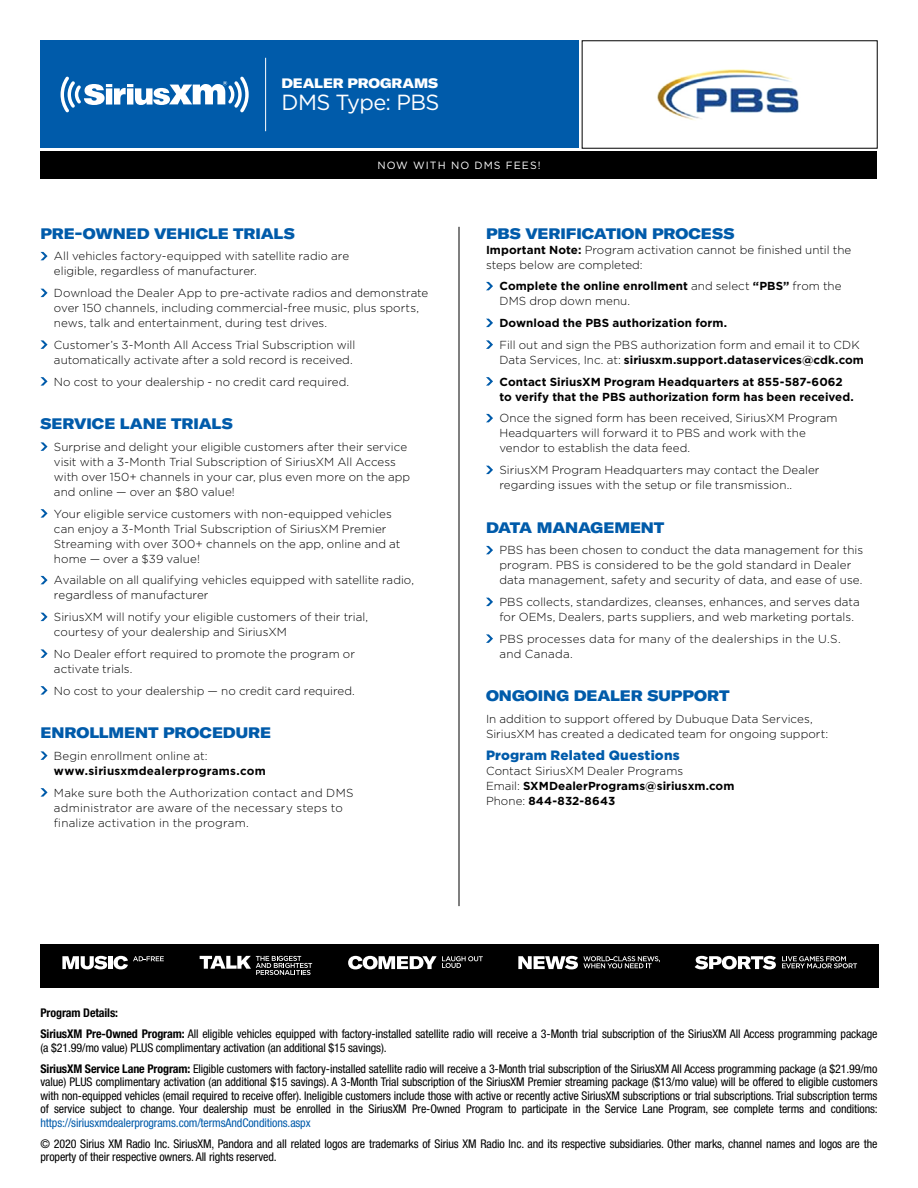
<style>
.page{position:relative;width:918px;height:1188px;background:#fff}
.page>*{position:absolute;margin:0;border:0;box-sizing:border-box;transform-origin:0 0}
.t1{font:21.9px "Gotham HTF";letter-spacing:-.03em;color:#fff}
.t2{font:900 expanded 15px "GT America";letter-spacing:-.005em;color:#005baa}
.t3{font:900 13.5px "Gotham HTF";letter-spacing:.015em;color:#005baa}
.t4{font:900 expanded 13.5px "GT America";letter-spacing:-.01em;color:#fff}
.t5{font:condensed 12px/13.5px "Helvetica Neue";letter-spacing:-.01em;color:#000}
.t6{font:condensed 12px "Helvetica Neue";letter-spacing:-.01em;color:#005baa}
.t7{font:300 11.7px/15px "Gotham HTF";color:#000}
.t8{font:700 11.7px/15px "Gotham HTF";letter-spacing:.005em;color:#000}
.t9{font:300 11.7px/15px "Gotham HTF";letter-spacing:.02em;color:#000}
.t10{font:10.5px "Gotham";letter-spacing:.1em;color:#fff}
.s1{font-weight:700}
.s2{font-weight:300}
</style>
<div class="page">
<div style="left:40px;top:40px;width:539px;height:108px;background:#005baa"></div>
<svg style="left:61px;top:77px;width:188px;height:35px"></svg>
<hr style="left:265px;top:58px;width:1px;height:73px;background:#fff">
<div style="left:40px;top:152px;width:838px;height:27px;background:#000"></div>
<svg style="left:40px;top:252px;width:8px;height:8px"></svg>
<svg style="left:40px;top:289px;width:8px;height:8px"></svg>
<svg style="left:40px;top:340px;width:8px;height:9px"></svg>
<svg style="left:40px;top:377px;width:8px;height:9px"></svg>
<svg style="left:40px;top:442px;width:8px;height:9px"></svg>
<svg style="left:40px;top:509px;width:8px;height:9px"></svg>
<svg style="left:40px;top:576px;width:8px;height:8px"></svg>
<svg style="left:40px;top:613px;width:8px;height:8px"></svg>
<svg style="left:40px;top:649px;width:8px;height:9px"></svg>
<svg style="left:40px;top:686px;width:8px;height:9px"></svg>
<svg style="left:40px;top:751px;width:8px;height:9px"></svg>
<svg style="left:40px;top:788px;width:8px;height:9px"></svg>
<svg style="left:486px;top:282px;width:7px;height:8px"></svg>
<svg style="left:486px;top:319px;width:7px;height:8px"></svg>
<svg style="left:486px;top:340px;width:7px;height:9px"></svg>
<svg style="left:486px;top:377px;width:7px;height:9px"></svg>
<svg style="left:486px;top:414px;width:7px;height:8px"></svg>
<svg style="left:486px;top:466px;width:7px;height:8px"></svg>
<svg style="left:486px;top:546px;width:7px;height:8px"></svg>
<svg style="left:486px;top:598px;width:7px;height:8px"></svg>
<svg style="left:486px;top:634px;width:7px;height:9px"></svg>
<hr style="left:459px;top:227px;width:1px;height:679px;background:#000">
<div style="left:40px;top:944px;width:839px;height:43px;background:#000"></div>
<svg style="left:62px;top:956px;width:45px;height:13px"></svg>
<hr style="left:108px;top:956px;width:4px;height:13px;background:#fff">
<svg style="left:114px;top:956px;width:50px;height:13px"></svg>
<svg style="left:695px;top:956px;width:81px;height:13px"></svg>
<svg style="left:782px;top:956px;width:75px;height:12px"></svg>
<svg style="left:518px;top:956px;width:142px;height:13px"></svg>
<svg style="left:348px;top:956px;width:135px;height:13px"></svg>
<svg style="left:200px;top:956px;width:112px;height:19px"></svg>
<img style="left:657px;top:69px;width:142px;height:51px">
<p class="t4" style="left:282px;top:75px;width:158px">DEALER PROGRAMS</p>
<h1 class="t1" style="left:282px;top:90px;width:159px">DMS Type: PBS</h1>
<p class="t10" style="left:377px;top:159px;width:165px">NOW WITH NO DMS FEES!</p>
<p class="t2" style="left:40px;top:224px;width:256px">PRE-OWNED VEHICLE TRIALS</p>
<p class="t7" style="left:54px;top:249px;width:297px">All vehicles factory-equipped with satellite radio are eligible, regardless of manufacturer.</p>
<p class="t7" style="left:54px;top:285px;width:376px">Download the Dealer App to pre-activate radios and demonstrate over 150 channels, including commercial-free music, plus sports, news, talk and entertainment, during test drives.</p>
<p class="t7" style="left:54px;top:337px;width:303px">Customer’s 3-Month All Access Trial Subscription will automatically activate after a sold record is received.</p>
<p class="t7" style="left:54px;top:374px;width:297px">No cost to your dealership - no credit card required.</p>
<p class="t2" style="left:40px;top:414px;width:194px">SERVICE LANE TRIALS</p>
<p class="t7" style="left:54px;top:439px;width:358px">Surprise and delight your eligible customers after their service visit with a 3-Month Trial Subscription of SiriusXM All Access with over 150+ channels in your car, plus even more on the app and online — over an $80 value!</p>
<p class="t7" style="left:54px;top:506px;width:348px">Your eligible service customers with non-equipped vehicles can enjoy a 3-Month Trial Subscription of SiriusXM Premier Streaming with over 300+ channels on the app, online and at home — over a $39 value!</p>
<p class="t7" style="left:54px;top:573px;width:362px">Available on all qualifying vehicles equipped with satellite radio, regardless of manufacturer</p>
<p class="t7" style="left:54px;top:609px;width:316px">SiriusXM will notify your eligible customers of their trial, courtesy of your dealership and SiriusXM</p>
<p class="t7" style="left:54px;top:646px;width:303px">No Dealer effort required to promote the program or activate trials.</p>
<p class="t7" style="left:54px;top:683px;width:302px">No cost to your dealership — no credit card required.</p>
<p class="t2" style="left:40px;top:723px;width:232px">ENROLLMENT PROCEDURE</p>
<p class="t7" style="left:54px;top:748px;width:155px">Begin enrollment online at:</p>
<p class="t8" style="left:54px;top:763px;width:213px">www.siriusxmdealerprograms.com</p>
<p class="t7" style="left:54px;top:785px;width:301px">Make sure both the Authorization contact and DMS administrator are aware of the necessary steps to finalize activation in the program.</p>
<p class="t2" style="left:486px;top:224px;width:250px">PBS VERIFICATION PROCESS</p>
<p class="t7" style="left:486px;top:242px;width:367px"><span class="s1">Important Note:</span> Program activation cannot be finished until the steps below are completed:</p>
<p class="t8" style="left:499px;top:278px;width:344px">Complete the online enrollment <span class="s2">and select</span> “PBS” <span class="s2">from the<br>DMS drop down menu.</span></p>
<p class="t8" style="left:499px;top:315px;width:229px">Download the PBS authorization form.</p>
<p class="t7" style="left:499px;top:337px;width:366px">Fill out and sign the PBS authorization form and email it to CDK<br>Data Services, Inc. at: <span class="s1">siriusxm.support.dataservices@cdk.com</span></p>
<p class="t8" style="left:499px;top:374px;width:356px">Contact SiriusXM Program Headquarters at 855-587-6062 to verify that the PBS authorization form has been received.</p>
<p class="t7" style="left:499px;top:411px;width:340px">Once the signed form has been received, SiriusXM Program<br>Headquarters will forward it to PBS and work with the vendor to establish the data feed.</p>
<p class="t7" style="left:499px;top:462px;width:322px">SiriusXM Program Headquarters may contact the Dealer regarding issues with the setup or file transmission..</p>
<p class="t2" style="left:486px;top:518px;width:180px">DATA MANAGEMENT</p>
<p class="t7" style="left:499px;top:543px;width:365px">PBS has been chosen to conduct the data management for this program. PBS is considered to be the gold standard in Dealer data management, safety and security of data, and ease of use.</p>
<p class="t7" style="left:499px;top:594px;width:362px">PBS collects, standardizes, cleanses, enhances, and serves data for OEMs, Dealers, parts suppliers, and web marketing portals.</p>
<p class="t9" style="left:499px;top:631px;width:343px">PBS processes data for many of the dealerships in the U.S. and Canada.</p>
<p class="t2" style="left:486px;top:686px;width:245px">ONGOING DEALER SUPPORT</p>
<p class="t7" style="left:486px;top:711px;width:344px">In addition to support offered by Dubuque Data Services,<br>SiriusXM has created a dedicated team for ongoing support:</p>
<p class="t3" style="left:486px;top:747px;width:195px">Program Related Questions</p>
<p class="t8" style="left:486px;top:763px;width:250px"><span class="s2">Contact SiriusXM Dealer Programs<br>Email:</span> SXMDealerPrograms@siriusxm.com<br><span class="s2">Phone:</span> 844-832-8643</p>
<p class="t5" style="left:40px;top:1002px;width:839px;line-height:21px"><span class="s1">Program Details:<br>SiriusXM Pre-Owned Program:</span> All eligible vehicles equipped with factory-installed satellite radio will receive a 3-Month trial subscription of the SiriusXM All Access programming package</p>
<p class="t5" style="left:40px;top:1037px;width:839px;line-height:21px">(a $21.99/mo value) PLUS complimentary activation (an additional $15 savings).<br><span class="s1">SiriusXM Service Lane Program:</span> Eligible customers with factory-installed satellite radio will receive a 3-Month trial subscription of the SiriusXM All Access programming package (a $21.99/mo</p>
<p class="t5" style="left:40px;top:1075px;width:839px;text-align:justify">value) PLUS complimentary activation (an additional $15 savings). A 3-Month Trial subscription of the SiriusXM Premier streaming package ($13/mo value) will be offered to eligible customers with non-equipped vehicles (email required to receive offer). Ineligible customers include those with active or recently active SiriusXM subscriptions or trial subscriptions. Trial subscription terms of service subject to change. Your dealership must be enrolled in the SiriusXM Pre-Owned Program to participate in the Service Lane Program, see complete terms and conditions:</p>
<p class="t6" style="left:40px;top:1115px;width:272px">https://siriusxmdealerprograms.com/termsAndConditions.aspx</p>
<p class="t5" style="left:40px;top:1136px;width:838px">© 2020 Sirius XM Radio Inc. SiriusXM, Pandora and all related logos are trademarks of Sirius XM Radio Inc. and its respective subsidiaries. Other marks, channel names and logos are the property of their respective owners. All rights reserved.</p>
</div>
